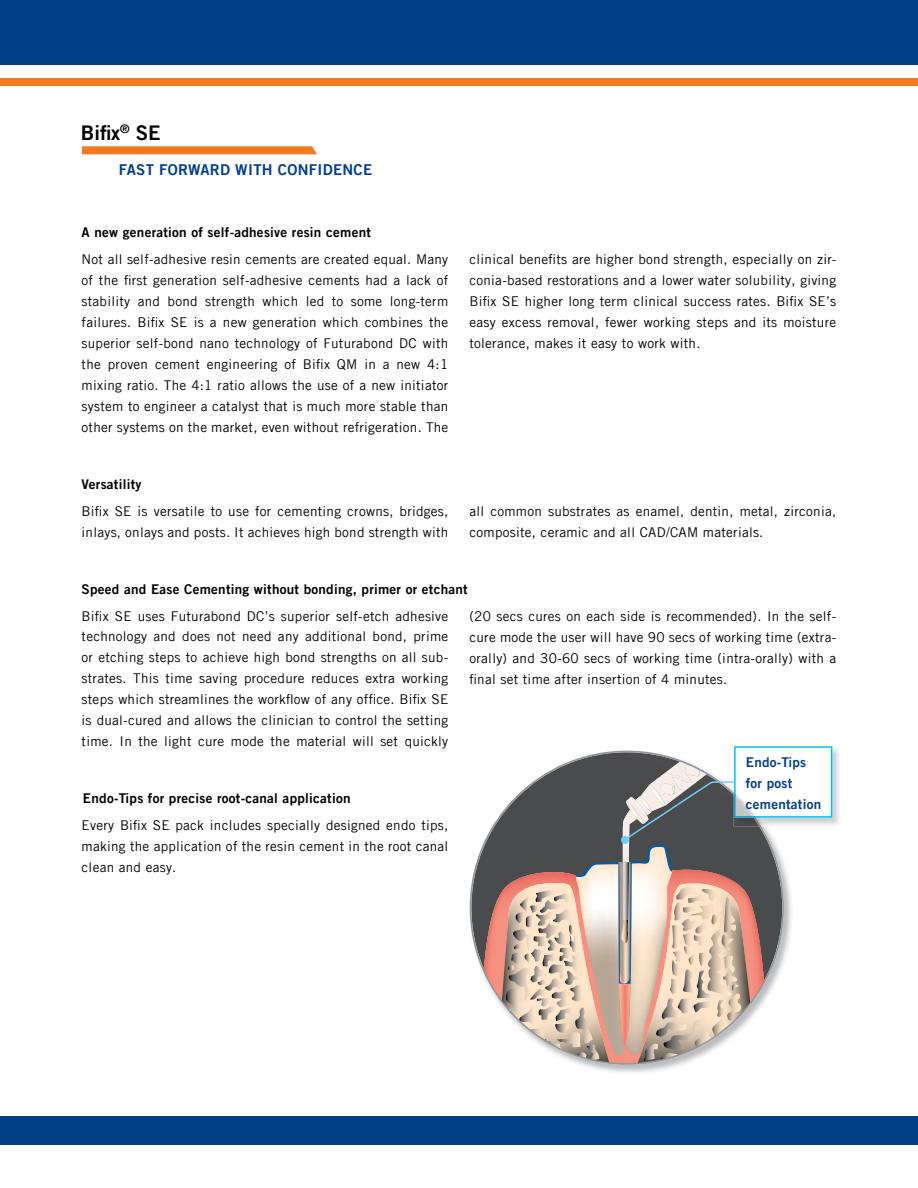
<style>
.page{position:relative;width:918px;height:1188px;background:#fff}
.page>*{position:absolute;margin:0;border:0;box-sizing:border-box;transform-origin:0 0}
.t1{font:20.25px "Trade Gothic LT Com Bd 2";color:#000}
.t2{font:15px "Trade Gothic LT Com Bd 2";letter-spacing:.02em;color:#023f88}
.t3{font:13.5px/21px "Trade Gothic LT Com";letter-spacing:.02em;color:#000;text-align:justify}
.t4{font:13.5px "Trade Gothic LT Com Bd 2";letter-spacing:.02em;color:#000}
.t5{font:13.5px/21px "Trade Gothic LT Com Bd 2";letter-spacing:.02em;color:#023f88}
</style>
<div class="page">
<svg style="left:470px;top:819px;width:217px;height:246px"></svg>
<img style="left:832px;top:746px;width:7px;height:79px">
<svg style="left:497px;top:746px;width:335px;height:318px"></svg>
<div style="left:621px;top:836px;width:8px;height:8px;background:#6dcff6;border-radius:50%"></div>
<svg style="left:82px;top:146px;width:235px;height:8px;background:#f47f2a"></svg>
<div style="left:0;top:1117px;width:918px;height:28px;background:#023f88"></div>
<div style="left:0;top:0;width:918px;height:65px;background:#023f88"></div>
<div style="left:0;top:79px;width:918px;height:7px;background:#f47920"></div>
<h1 class="t1" style="left:81px;top:120px;width:81px">Bifix<sup>®</sup> SE</h1>
<p class="t2" style="left:119px;top:160px;width:255px">FAST FORWARD WITH CONFIDENCE</p>
<p class="t4" style="left:82px;top:224px;width:291px">A new generation of self-adhesive resin cement</p>
<p class="t3" style="left:82px;top:248px;width:368px">Not all self-adhesive resin cements are created equal. Many of the first generation self-adhesive cements had a lack of stability and bond strength which led to some long-term failures. Bifix SE is a new generation which combines the superior self-bond nano technology of Futurabond DC with the proven cement engineering of Bifix QM in a new 4:1 mixing ratio. The 4:1 ratio allows the use of a new initiator system to engineer a catalyst that is much more stable than other systems on the market, even without refrigeration. The</p>
<p class="t3" style="left:470px;top:248px;width:368px">clinical benefits are higher bond strength, especially on zir&shy;conia-based restorations and a lower water solubility, giving Bifix SE higher long term clinical success rates. Bifix SE’s easy excess removal, fewer working steps and its moisture tolerance, makes it easy to work with.</p>
<p class="t4" style="left:82px;top:475px;width:61px">Versatility</p>
<p class="t3" style="left:82px;top:500px;width:368px">Bifix SE is versatile to use for cementing crowns, bridges, inlays, onlays and posts. It achieves high bond strength with</p>
<p class="t3" style="left:470px;top:500px;width:368px">all common substrates as enamel, dentin, metal, zirconia, composite, ceramic and all CAD/CAM materials.</p>
<p class="t4" style="left:82px;top:580px;width:388px">Speed and Ease Cementing without bonding, primer or etchant</p>
<p class="t3" style="left:82px;top:605px;width:368px">Bifix SE uses Futurabond DC’s superior self-etch adhesive technology and does not need any additional bond, prime or etching steps to achieve high bond strengths on all sub&shy;strates. This time saving procedure reduces extra working steps which streamlines the workflow of any office. Bifix SE is dual-cured and allows the clinician to control the setting time. In the light cure mode the material will set quickly</p>
<p class="t3" style="left:470px;top:605px;width:368px">(20 secs cures on each side is recommended). In the self&shy;cure mode the user will have 90 secs of working time (extra&shy;orally) and 30-60 secs of working time (intra-orally) with a final set time after insertion of 4 minutes.</p>
<p class="t4" style="left:83px;top:790px;width:269px">Endo-Tips for precise root-canal application</p>
<p class="t3" style="left:82px;top:815px;width:368px">Every Bifix SE pack includes specially designed endo tips, making the application of the resin cement in the root canal clean and easy.</p>
<p class="t5" style="left:746px;top:751px;width:77px">Endo-Tips for post cementation</p>
</div>
